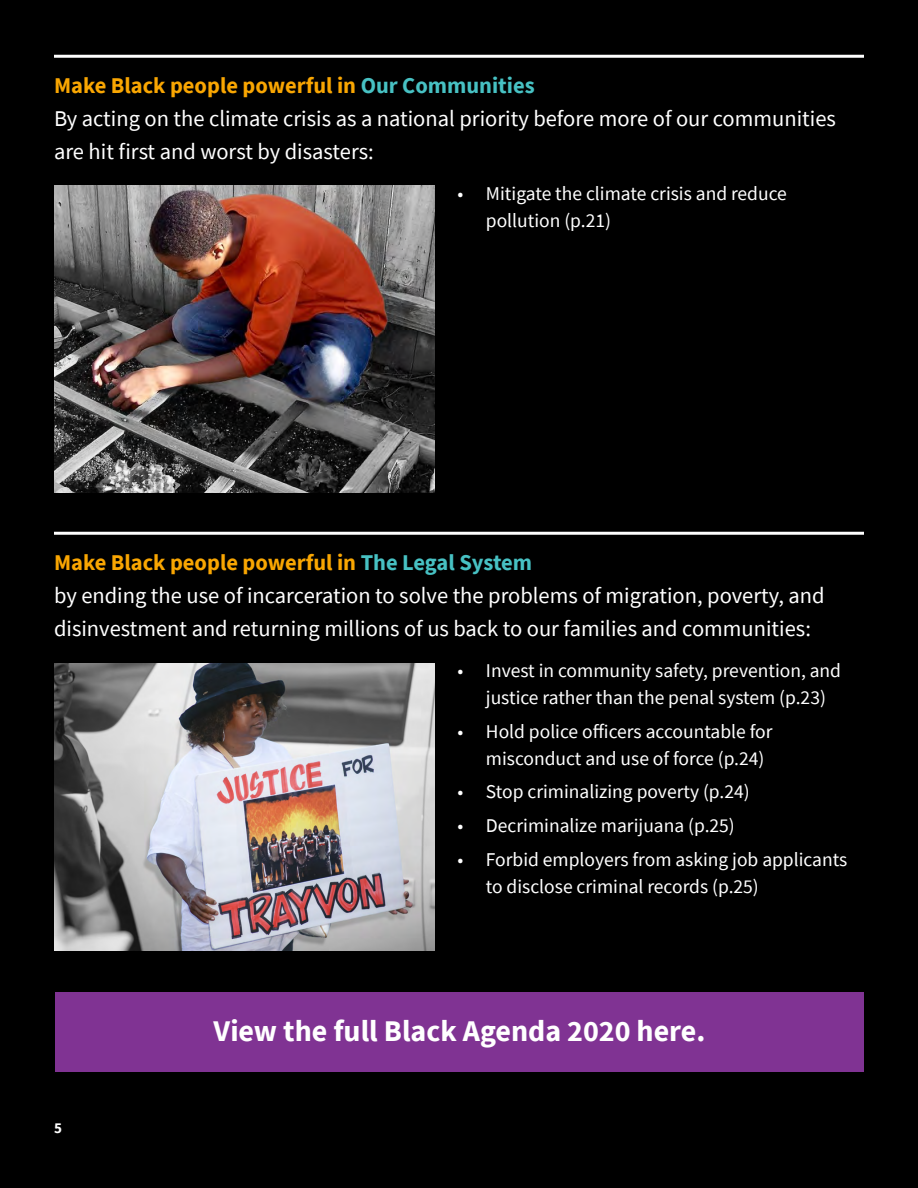
<style>
.page{position:relative;width:918px;height:1188px;background:#000}
.page>*{position:absolute;margin:0;border:0;box-sizing:border-box;transform-origin:0 0}
.t1{font:700 30px "Source Sans Pro";color:#fff}
.t2{font:22.5px/33px "Source Sans Pro";color:#fff}
.t3{font:19.5px/27px "Source Sans Pro";color:#fff}
.t4{font:700 15px "Source Sans Pro";color:#fff}
.s1{font-weight:700;color:#f9a602}
.s2{font-weight:700;color:#47c1c3}
</style>
<div class="page">
<hr style="left:54px;top:55px;width:810px;height:3px;background:#fff">
<hr style="left:54px;top:532px;width:810px;height:3px;background:#fff">
<img style="left:54px;top:186px;width:380px;height:306px">
<img style="left:54px;top:663px;width:380px;height:287px">
<div style="left:55px;top:992px;width:809px;height:80px;background:#803393"></div>
<p class="t2" style="left:54px;top:69px;width:783px"><span class="s1">Make Black people powerful in</span> <span class="s2">Our Communities<br></span>By acting on the climate crisis as a national priority before more of our communities are hit first and worst by disasters:</p>
<p class="t3" style="left:486px;top:180px;width:302px;text-indent:-28px">• Mitigate the climate crisis and reduce pollution (p.21)</p>
<p class="t2" style="left:54px;top:546px;width:772px"><span class="s1">Make Black people powerful in</span> <span class="s2">The Legal System<br></span>by ending the use of incarceration to solve the problems of migration, poverty, and disinvestment and returning millions of us back to our families and communities:</p>
<p class="t3" style="left:486px;top:657px;width:357px;text-indent:-28px">• Invest in community safety, prevention, and justice rather than the penal system (p.23)</p>
<p class="t3" style="left:486px;top:718px;width:288px;text-indent:-28px">• Hold police officers accountable for misconduct and use of force (p.24)</p>
<p class="t3" style="left:457px;top:778px;width:294px">• Stop criminalizing poverty (p.24)</p>
<p class="t3" style="left:457px;top:812px;width:279px">• Decriminalize marijuana (p.25)</p>
<p class="t3" style="left:486px;top:846px;width:363px;text-indent:-28px">• Forbid employers from asking job applicants to disclose criminal records (p.25)</p>
<p class="t4" style="left:54px;top:1118px;width:9px">5</p>
<h1 class="t1" style="left:214px;top:1011px;width:493px">View the full Black Agenda 2020 here.</h1>
</div>
